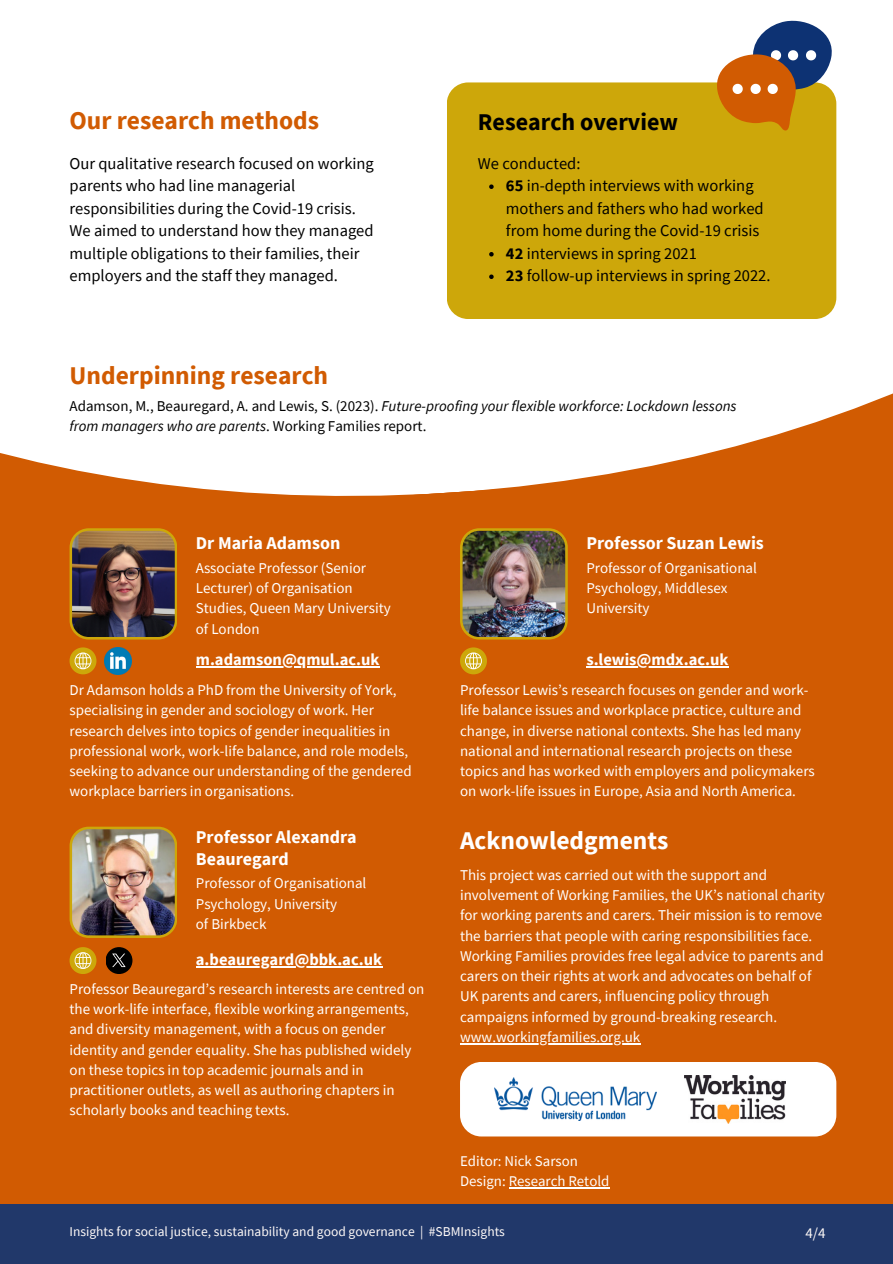
<style>
.page{position:relative;width:893px;height:1264px;background:#fff}
.page>*{position:absolute;margin:0;border:0;box-sizing:border-box;transform-origin:0 0}
.t1{font:700 25.5px "Source Sans Pro";color:#d15b02}
.t2{font:700 25.5px "Source Sans Pro";color:#fff}
.t3{font:700 24px "Source Sans Pro";color:#000}
.t4{font:700 18px/21.3px "Source Sans Pro";color:#fff}
.t5{font:16.5px/22.5px "Source Sans Pro";color:#000}
.t6{font:700 16.5px "Source Sans Pro";color:#fff}
.t7{font:15px/20.2px "Source Sans Pro";color:#fff}
.t8{font:italic 15px/20.2px "Source Sans Pro";color:#000}
.t9{font:15px "Source Sans Pro";color:#fffaf8}
.t10{font:14.85px "Source Sans Pro";color:#fff}
.t11{font:13.5px "Source Sans Pro";color:#fffaf8}
.s1{font-weight:700}
.s2{font-style:normal}
</style>
<div class="page">
<div style="left:0;top:0;width:892px;height:1263px;background:#d15b02"></div>
<div style="left:0;top:1203px;width:892px;height:60px;background:#21386a"></div>
<svg style="left:0;top:0;width:892px;height:496px;background:#fbf3ed"></svg>
<img style="left:70px;top:826px;width:107px;height:111px">
<img style="left:70px;top:528px;width:107px;height:111px">
<img style="left:104px;top:647px;width:27px;height:27px">
<svg style="left:70px;top:647px;width:26px;height:27px"></svg>
<svg style="left:70px;top:947px;width:26px;height:27px"></svg>
<div style="left:105px;top:947px;width:27px;height:27px;background:#000;border-radius:50%"></div>
<svg style="left:112px;top:953px;width:14px;height:14px"></svg>
<img style="left:460px;top:528px;width:107px;height:111px">
<svg style="left:460px;top:647px;width:27px;height:27px"></svg>
<div style="left:460px;top:1061px;width:376px;height:75px;background:#fff;border-radius:21px"></div>
<img style="left:684px;top:1075px;width:101px;height:48px">
<img style="left:494px;top:1077px;width:162px;height:43px">
<hr style="left:460px;top:1043px;width:180px;height:1px;background:#fff">
<hr style="left:508px;top:1186px;width:101px;height:2px;background:#fff">
<div style="left:446px;top:82px;width:390px;height:237px;background:#cda70a;border-radius:21px"></div>
<svg style="left:712px;top:18px;width:124px;height:113px"></svg>
<hr style="left:196px;top:966px;width:186px;height:1px;background:#fff">
<hr style="left:196px;top:666px;width:183px;height:1px;background:#fff">
<hr style="left:586px;top:666px;width:142px;height:1px;background:#fff">
<svg style="left:489px;top:184px;width:4px;height:5px"></svg>
<svg style="left:489px;top:252px;width:4px;height:4px"></svg>
<svg style="left:489px;top:274px;width:4px;height:5px"></svg>
<p class="t1" style="left:70px;top:104px;width:251px">Our research methods</p>
<p class="t5" style="left:70px;top:152px;width:306px">Our qualitative research focused on working parents who had line managerial responsibilities during the Covid-19 crisis.<br>We aimed to understand how they managed multiple obligations to their families, their employers and the staff they managed.</p>
<p class="t5" style="left:478px;top:152px;width:104px">We conducted:</p>
<p class="t3" style="left:478px;top:106px;width:202px">Research overview</p>
<p class="t5" style="left:506px;top:174px;width:259px"><span class="s1">65</span> in-depth interviews with working mothers and fathers who had worked from home during the Covid-19 crisis</p>
<p class="t5" style="left:506px;top:242px;width:192px"><span class="s1">42</span> interviews in spring 2021</p>
<p class="t5" style="left:506px;top:264px;width:266px"><span class="s1">23</span> follow-up interviews in spring 2022.</p>
<p class="t1" style="left:70px;top:358px;width:260px">Underpinning research</p>
<p class="t8" style="left:70px;top:396px;width:668px"><span class="s2">Adamson, M., Beauregard, A. and Lewis, S. (2023).</span> Future-proofing your flexible workforce: Lockdown lessons from managers who are parents<span class="s2">. Working Families report.</span></p>
<p class="t4" style="left:196px;top:532px;width:146px">Dr Maria Adamson</p>
<p class="t7" style="left:196px;top:557px;width:196px">Associate Professor (Senior<br>Lecturer) of Organisation<br>Studies, Queen Mary University of London</p>
<p class="t6" style="left:196px;top:649px;width:185px">m.adamson@qmul.ac.uk</p>
<p class="t7" style="left:70px;top:679px;width:343px">Dr Adamson holds a PhD from the University of York, specialising in gender and sociology of work. Her research delves into topics of gender inequalities in professional work, work-life balance, and role models, seeking to advance our understanding of the gendered workplace barriers in organisations.</p>
<p class="t4" style="left:196px;top:826px;width:162px">Professor Alexandra<br>Beauregard</p>
<p class="t7" style="left:196px;top:872px;width:172px">Professor of Organisational<br>Psychology, University</p>
<p class="t7" style="left:196px;top:913px;width:72px">of Birkbeck</p>
<p class="t6" style="left:196px;top:948px;width:188px">a.beauregard@bbk.ac.uk</p>
<p class="t7" style="left:70px;top:978px;width:356px">Professor Beauregard’s research interests are centred on the work-life interface, flexible working arrangements, and diversity management, with a focus on gender identity and gender equality. She has published widely on these topics in top academic journals and in practitioner outlets, as well as authoring chapters in scholarly books and teaching texts.</p>
<p class="t4" style="left:586px;top:532px;width:179px">Professor Suzan Lewis</p>
<p class="t7" style="left:586px;top:557px;width:172px">Professor of Organisational<br>Psychology, Middlesex<br>University</p>
<p class="t6" style="left:586px;top:649px;width:144px">s.lewis@mdx.ac.uk</p>
<p class="t7" style="left:460px;top:679px;width:356px">Professor Lewis’s research focuses on gender and work&shy;life balance issues and workplace practice, culture and change, in diverse national contexts. She has led many national and international research projects on these topics and has worked with employers and policymakers on work-life issues in Europe, Asia and North America.</p>
<p class="t2" style="left:460px;top:823px;width:210px">Acknowledgments</p>
<p class="t7" style="left:460px;top:864px;width:366px">This project was carried out with the support and involvement of Working Families, the UK’s national charity for working parents and carers. Their mission is to remove the barriers that people with caring responsibilities face.<br>Working Families provides free legal advice to parents and carers on their rights at work and advocates on behalf of UK parents and carers, influencing policy through campaigns informed by ground-breaking research. www.workingfamilies.org.uk</p>
<p class="t10" style="left:460px;top:1150px;width:119px">Editor: Nick Sarson</p>
<p class="t10" style="left:460px;top:1171px;width:151px">Design: Research Retold</p>
<p class="t11" style="left:70px;top:1222px;width:437px">Insights for social justice, sustainability and good governance | #SBMInsights</p>
<p class="t9" style="left:805px;top:1223px;width:22px">4/4</p>
</div>
